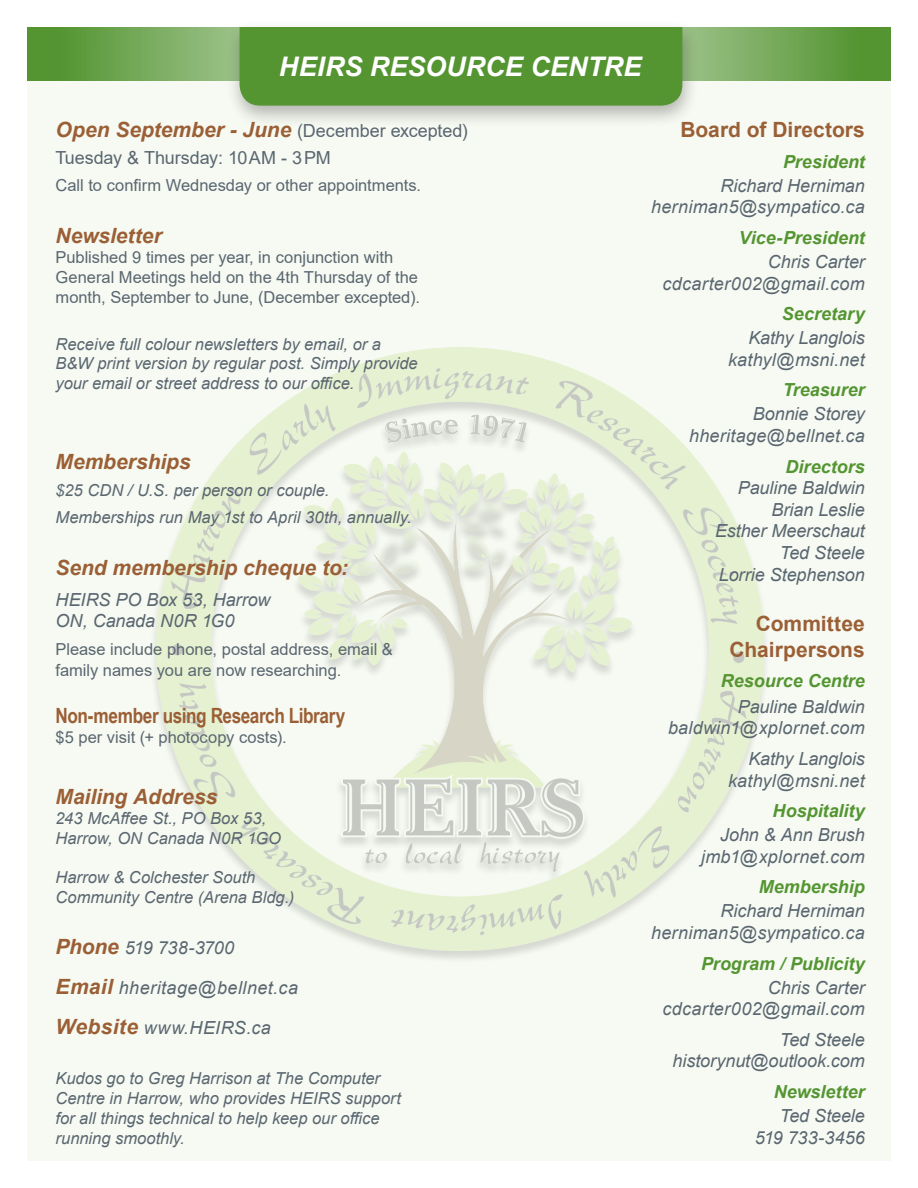
<style>
.page{position:relative;width:918px;height:1188px;background:#fff}
.page>*{position:absolute;margin:0;border:0;box-sizing:border-box;transform-origin:0 0}
.t1{font:italic 700 27px "Arial";letter-spacing:.005em;color:#fff}
.t2{font:italic 700 21px "Arial";color:#9b5f36}
.t3{font:700 21px/25.2px "Arial";color:#9b5f36;text-align:right}
.t4{font:700 21px "Arial Narrow";letter-spacing:-.02em;color:#9b5f36}
.t5{font:italic 18px/21.6px "Arial";color:#5a6670;text-align:right}
.t6{font:italic 700 18px "Arial";color:#549532}
.t7{font:italic 18px "Arial";letter-spacing:.025em;color:#5a6670}
.t8{font:18px "Arial";letter-spacing:-.005em;color:#5a6670}
.t9{font:italic 18px "Arial";letter-spacing:-.02em;color:#5a6670}
.t10{font:italic 16.5px/19.8px "Arial";color:#5a6670}
.t11{font:16.5px/19.8px "Arial";color:#5a6670}
.s1{font-weight:400;font-style:normal;font-size:18px;color:#5a6670}
.s2{font-weight:700;font-size:21px;color:#9b5f36}
</style>
<div class="page">
<svg style="left:27px;top:27px;width:864px;height:54px;background:#6fa653"></svg>
<div style="left:27px;top:81px;width:864px;height:1079px;background:#f6faf2"></div>
<div style="left:149px;top:347px;width:621px;height:617px;background:#231f20;opacity:.78"></div>
<img style="left:157px;top:348px;width:606px;height:602px">
<div style="left:225px;top:20px;width:474px;height:109px;background:#231f20;opacity:.32"></div>
<div style="left:240px;top:27px;width:442px;height:79px;background:#549532"></div>
<h1 class="t1" style="left:279px;top:49px;width:364px">HEIRS RESOURCE CENTRE</h1>
<p class="t2" style="left:56px;top:116px;width:414px">Open September - June <span class="s1">(December excepted)</span></p>
<p class="t8" style="left:56px;top:146px;width:277px">Tuesday &amp; Thursday: 10AM - 3PM</p>
<p class="t11" style="left:56px;top:175px;width:367px">Call to confirm Wednesday or other appointments.</p>
<p class="t2" style="left:56px;top:222px;width:108px">Newsletter</p>
<p class="t11" style="left:56px;top:247px;width:366px">Published 9 times per year, in conjunction with<br>General Meetings held on the 4th Thursday of the month, September to June, (December excepted).</p>
<p class="t10" style="left:56px;top:334px;width:364px">Receive full colour newsletters by email, or a<br>B&amp;W print version by regular post. Simply provide your email or street address to our office.</p>
<p class="t2" style="left:56px;top:447px;width:137px">Memberships</p>
<p class="t10" style="left:56px;top:477px;width:358px;line-height:27px">$25 CDN / U.S. per person or couple.<br>Memberships run May 1st to April 30th, annually.</p>
<p class="t2" style="left:56px;top:554px;width:294px">Send membership cheque to:</p>
<p class="t5" style="left:56px;top:589px;width:216px;text-align:left">HEIRS PO Box 53, Harrow<br>ON, Canada N0R 1G0</p>
<p class="t11" style="left:56px;top:638px;width:339px;line-height:21.6px">Please include phone, postal address, email &amp; family names you are now researching.</p>
<p class="t4" style="left:56px;top:700px;width:291px">Non-member using Research Library</p>
<p class="t11" style="left:56px;top:727px;width:233px">$5 per visit (+ photocopy costs).</p>
<p class="t2" style="left:56px;top:783px;width:164px">Mailing Address</p>
<p class="t10" style="left:56px;top:809px;width:227px">243 McAffee St., PO Box 53,<br>Harrow, ON Canada N0R 1GO</p>
<p class="t10" style="left:56px;top:868px;width:240px">Harrow &amp; Colchester South<br>Community Centre (Arena Bldg.)</p>
<p class="t9" style="left:56px;top:936px;width:180px"><span class="s2">Phone</span> 519 738-3700</p>
<p class="t7" style="left:56px;top:976px;width:244px"><span class="s2">Email</span> hheritage@bellnet.ca</p>
<p class="t7" style="left:56px;top:1016px;width:217px"><span class="s2">Website</span> www.HEIRS.ca</p>
<p class="t10" style="left:56px;top:1069px;width:347px">Kudos go to Greg Harrison at The Computer Centre in Harrow, who provides HEIRS support for all things technical to help keep our office running smoothly.</p>
<p class="t3" style="left:681px;top:118px;width:186px">Board of Directors</p>
<p class="t6" style="left:783px;top:150px;width:83px">President</p>
<p class="t5" style="left:651px;top:175px;width:215px">Richard Herniman herniman5@sympatico.ca</p>
<p class="t6" style="left:739px;top:226px;width:128px">Vice-President</p>
<p class="t5" style="left:662px;top:251px;width:204px">Chris Carter cdcarter002@gmail.com</p>
<p class="t6" style="left:782px;top:302px;width:84px">Secretary</p>
<p class="t5" style="left:728px;top:327px;width:138px">Kathy Langlois kathyl@msni.net</p>
<p class="t6" style="left:783px;top:378px;width:83px">Treasurer</p>
<p class="t5" style="left:689px;top:404px;width:177px">Bonnie Storey hheritage@bellnet.ca</p>
<p class="t6" style="left:785px;top:454px;width:81px">Directors</p>
<p class="t5" style="left:715px;top:477px;width:151px">Pauline Baldwin<br>Brian Leslie<br>Esther Meerschaut<br>Ted Steele<br>Lorrie Stephenson</p>
<p class="t3" style="left:730px;top:612px;width:137px">Committee<br>Chairpersons</p>
<p class="t6" style="left:721px;top:669px;width:146px">Resource Centre</p>
<p class="t5" style="left:668px;top:696px;width:198px">Pauline Baldwin baldwin1@xplornet.com</p>
<p class="t5" style="left:728px;top:748px;width:138px">Kathy Langlois kathyl@msni.net</p>
<p class="t6" style="left:773px;top:799px;width:94px">Hospitality</p>
<p class="t5" style="left:701px;top:824px;width:165px">John &amp; Ann Brush jmb1@xplornet.com</p>
<p class="t6" style="left:759px;top:875px;width:108px">Membership</p>
<p class="t5" style="left:651px;top:901px;width:215px">Richard Herniman herniman5@sympatico.ca</p>
<p class="t6" style="left:701px;top:951px;width:165px">Program / Publicity</p>
<p class="t5" style="left:662px;top:977px;width:204px">Chris Carter cdcarter002@gmail.com</p>
<p class="t5" style="left:673px;top:1029px;width:194px">Ted Steele historynut@outlook.com</p>
<p class="t6" style="left:774px;top:1080px;width:93px">Newsletter</p>
<p class="t5" style="left:755px;top:1105px;width:112px">Ted Steele<br>519 733-3456</p>
</div>
